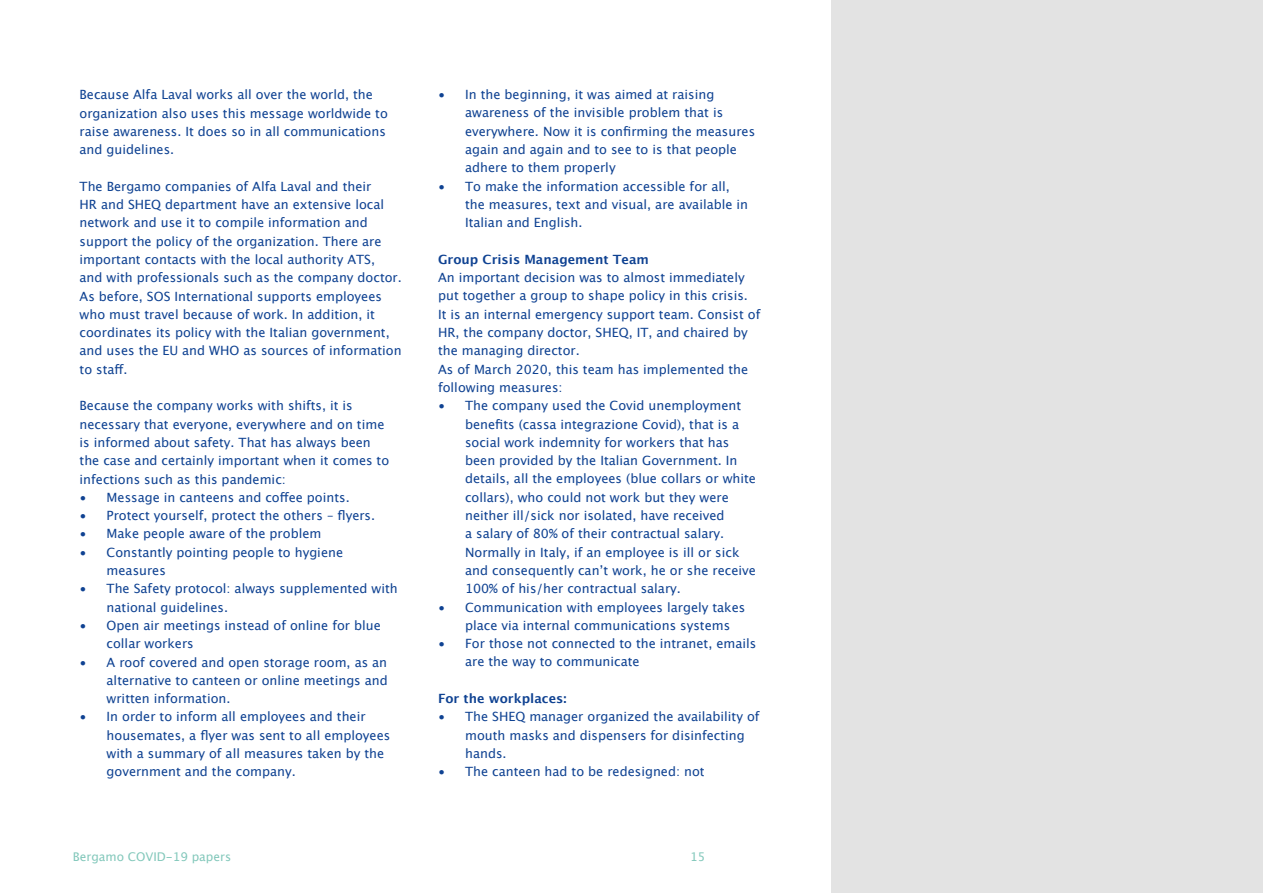
<style>
.page{position:relative;width:1263px;height:893px;background:#fff}
.page>*{position:absolute;margin:0;border:0;box-sizing:border-box;transform-origin:0 0}
.t1{font:12.75px/18.3px "Lucida Grande";color:#0f4292}
.t2{font:700 12.75px "Lucida Grande";color:#0f4292}
.t3{font:12px "Lucida Grande";color:#83c8bb}
</style>
<div class="page">
<div style="left:831px;top:0;width:432px;height:893px;background:#e3e3e3"></div>
<p class="t1" style="left:80px;top:86px;width:310px">Because Alfa Laval works all over the world, the organization also uses this message worldwide to raise awareness. It does so in all communications and guidelines.</p>
<p class="t1" style="left:80px;top:177px;width:324px">The Bergamo companies of Alfa Laval and their<br>HR and SHEQ department have an extensive local network and use it to compile information and support the policy of the organization. There are important contacts with the local authority ATS,<br>and with professionals such as the company doctor.<br>As before, SOS International supports employees who must travel because of work. In addition, it coordinates its policy with the Italian government, and uses the EU and WHO as sources of information to staff.</p>
<p class="t1" style="left:80px;top:397px;width:311px">Because the company works with shifts, it is necessary that everyone, everywhere and on time is informed about safety. That has always been the case and certainly important when it comes to infections such as this pandemic:</p>
<p class="t1" style="left:80px;top:488px;width:272px">• Message in canteens and coffee points.</p>
<p class="t1" style="left:80px;top:507px;width:297px">• Protect yourself, protect the others – flyers.</p>
<p class="t1" style="left:80px;top:525px;width:243px">• Make people aware of the problem</p>
<p class="t1" style="left:107px;top:543px;width:238px;text-indent:-27px">• Constantly pointing people to hygiene measures</p>
<p class="t1" style="left:107px;top:580px;width:293px;text-indent:-27px">• The Safety protocol: always supplemented with national guidelines.</p>
<p class="t1" style="left:107px;top:616px;width:276px;text-indent:-27px">• Open air meetings instead of online for blue collar workers</p>
<p class="t1" style="left:107px;top:653px;width:283px;text-align:justify;text-indent:-27px">• A roof covered and open storage room, as an alternative to canteen or online meetings and written information.</p>
<p class="t1" style="left:107px;top:708px;width:285px;text-indent:-27px">• In order to inform all employees and their housemates, a flyer was sent to all employees with a summary of all measures taken by the government and the company.</p>
<p class="t1" style="left:465px;top:86px;width:292px;text-indent:-27px">• In the beginning, it was aimed at raising awareness of the invisible problem that is everywhere. Now it is confirming the measures again and again and to see to is that people adhere to them properly</p>
<p class="t1" style="left:465px;top:177px;width:285px;text-indent:-27px">• To make the information accessible for all, the measures, text and visual, are available in<br>Italian and English.</p>
<p class="t2" style="left:438px;top:249px;width:212px">Group Crisis Management Team</p>
<p class="t1" style="left:438px;top:269px;width:324px">An important decision was to almost immediately put together a group to shape policy in this crisis.<br>It is an internal emergency support team. Consist of HR, the company doctor, SHEQ, IT, and chaired by the managing director.<br>As of March 2020, this team has implemented the following measures:</p>
<p class="t1" style="left:465px;top:397px;width:292px;text-indent:-27px">• The company used the Covid unemployment benefits (cassa integrazione Covid), that is a social work indemnity for workers that has been provided by the Italian Government. In details, all the employees (blue collars or white collars), who could not work but they were neither ill/sick nor isolated, have received<br>a salary of 80% of their contractual salary.<br>Normally in Italy, if an employee is ill or sick and consequently can’t work, he or she receive 100% of his/her contractual salary.</p>
<p class="t1" style="left:465px;top:598px;width:282px;text-indent:-27px">• Communication with employees largely takes place via internal communications systems</p>
<p class="t1" style="left:465px;top:635px;width:293px;text-indent:-27px">• For those not connected to the intranet, emails are the way to communicate</p>
<p class="t2" style="left:438px;top:688px;width:130px">For the workplaces:</p>
<p class="t1" style="left:465px;top:708px;width:296px;text-indent:-27px">• The SHEQ manager organized the availability of mouth masks and dispensers for disinfecting hands.</p>
<p class="t1" style="left:438px;top:763px;width:268px">• The canteen had to be redesigned: not</p>
<p class="t3" style="left:73px;top:850px;width:160px">Bergamo COVID-19 papers</p>
<p class="t3" style="left:690px;top:850px;width:17px">15</p>
</div>
